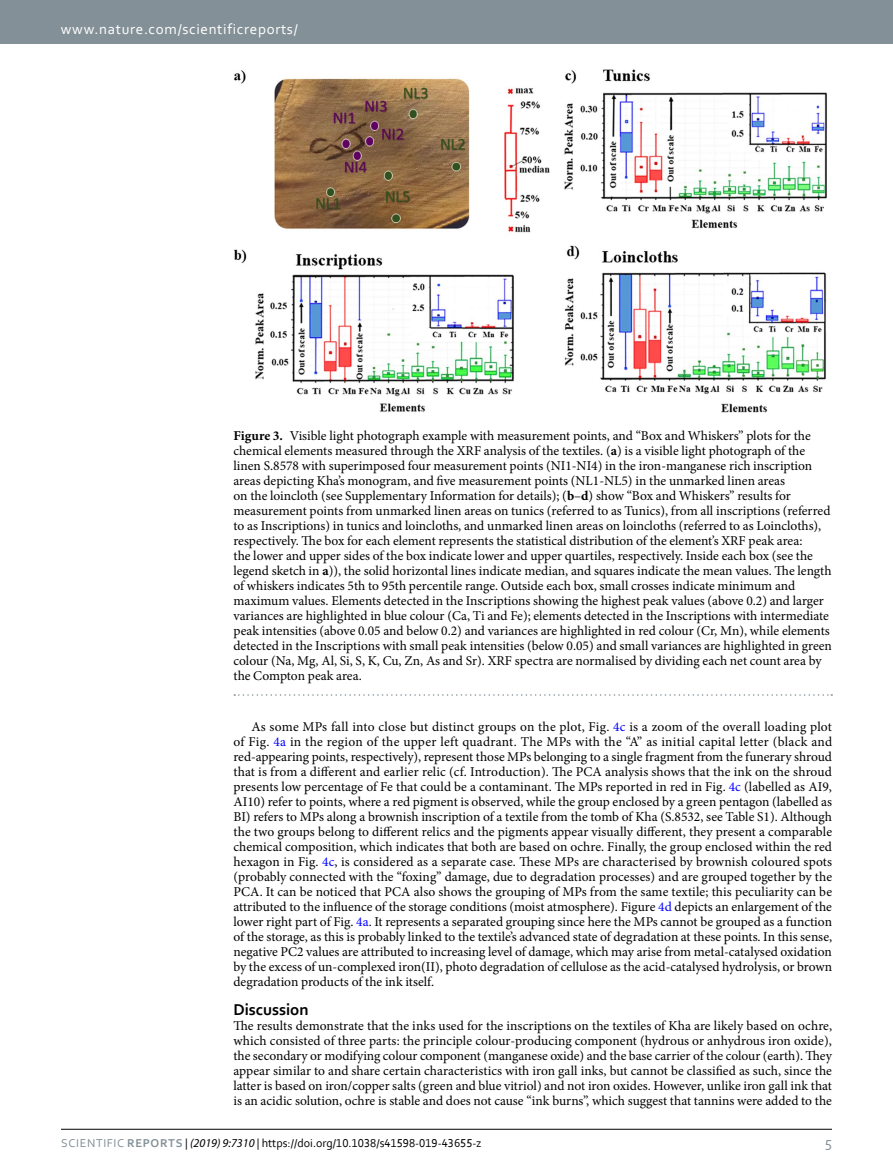
<style>
.page{position:relative;width:893px;height:1174px;background:#fff}
.page>*{position:absolute;margin:0;border:0;box-sizing:border-box;transform-origin:0 0}
.t1{font:16.5px "Corbel Bold 2";color:#000}
.t2{font:15px "Corbel 2";letter-spacing:.045em;color:#fff}
.t3{font:15px "Corbel 2";color:#839097}
.t4{font:13.5px/15px "Minion Pro";color:#000;text-align:justify}
.t5{font:12px "Corbel";color:#000}
.s1{font-weight:700}
.s2{color:#00f}
.s3{font-family:"Corbel 2";color:#839097}
.s4{font-family:"Corbel Bold 2";color:#839097}
.s5{font-family:"Corbel 2"}
.s6{font-family:"Myriad Pro";font-style:italic}
</style>
<div class="page">
<hr style="left:61px;top:1129px;width:771px;height:1px;background:#000">
<div style="left:0;top:0;width:893px;height:43px;background:#839097"></div>
<img style="left:234px;top:70px;width:593px;height:342px">
<svg style="left:234px;top:694px;width:598px;height:1px"></svg>
<p class="t2" style="left:61px;top:19px;width:238px">www.nature.com/scientificreports/</p>
<p class="t4" style="left:233px;top:428px;width:600px;text-align:left"><span class="s1">Figure 3.</span> Visible light photograph example with measurement points, and “Box and Whiskers” plots for the chemical elements measured through the XRF analysis of the textiles. (<span class="s1">a</span>) is a visible light photograph of the linen S.8578 with superimposed four measurement points (NI1-NI4) in the iron-manganese rich inscription areas depicting Kha’s monogram, and five measurement points (NL1-NL5) in the unmarked linen areas<br>on the loincloth (see Supplementary Information for details); (<span class="s1">b</span>–<span class="s1">d</span>) show “Box and Whiskers” results for measurement points from unmarked linen areas on tunics (referred to as Tunics), from all inscriptions (referred to as Inscriptions) in tunics and loincloths, and unmarked linen areas on loincloths (referred to as Loincloths), respectively. The box for each element represents the statistical distribution of the element’s XRF peak area:<br>the lower and upper sides of the box indicate lower and upper quartiles, respectively. Inside each box (see the legend sketch in <span class="s1">a</span>)), the solid horizontal lines indicate median, and squares indicate the mean values. The length of whiskers indicates 5th to 95th percentile range. Outside each box, small crosses indicate minimum and maximum values. Elements detected in the Inscriptions showing the highest peak values (above 0.2) and larger variances are highlighted in blue colour (Ca, Ti and Fe); elements detected in the Inscriptions with intermediate peak intensities (above 0.05 and below 0.2) and variances are highlighted in red colour (Cr, Mn), while elements detected in the Inscriptions with small peak intensities (below 0.05) and small variances are highlighted in green colour (Na, Mg, Al, Si, S, K, Cu, Zn, As and Sr). XRF spectra are normalised by dividing each net count area by the Compton peak area.</p>
<p class="t4" style="left:233px;top:719px;width:600px;text-indent:18px">As some MPs fall into close but distinct groups on the plot, Fig. <span class="s2">4c</span> is a zoom of the overall loading plot of Fig. <span class="s2">4a</span> in the region of the upper left quadrant. The MPs with the “A” as initial capital letter (black and red-appearing points, respectively), represent those MPs belonging to a single fragment from the funerary shroud that is from a different and earlier relic (cf. Introduction). The PCA analysis shows that the ink on the shroud presents low percentage of Fe that could be a contaminant. The MPs reported in red in Fig. <span class="s2">4c</span> (labelled as AI9, AI10) refer to points, where a red pigment is observed, while the group enclosed by a green pentagon (labelled as BI) refers to MPs along a brownish inscription of a textile from the tomb of Kha (S.8532, see Table S1). Although the two groups belong to different relics and the pigments appear visually different, they present a comparable chemical composition, which indicates that both are based on ochre. Finally, the group enclosed within the red hexagon in Fig. <span class="s2">4c</span>, is considered as a separate case. These MPs are characterised by brownish coloured spots (probably connected with the “foxing” damage, due to degradation processes) and are grouped together by the PCA. It can be noticed that PCA also shows the grouping of MPs from the same textile; this peculiarity can be attributed to the influence of the storage conditions (moist atmosphere). Figure <span class="s2">4d</span> depicts an enlargement of the lower right part of Fig. <span class="s2">4a</span>. It represents a separated grouping since here the MPs cannot be grouped as a function of the storage, as this is probably linked to the textile’s advanced state of degradation at these points. In this sense, negative PC2 values are attributed to increasing level of damage, which may arise from metal-catalysed oxidation by the excess of un-complexed iron(II), photo degradation of cellulose as the acid-catalysed hydrolysis, or brown degradation products of the ink itself.</p>
<p class="t1" style="left:233px;top:999px;width:77px">Discussion</p>
<p class="t4" style="left:233px;top:1018px;width:600px">The results demonstrate that the inks used for the inscriptions on the textiles of Kha are likely based on ochre, which consisted of three parts: the principle colour-producing component (hydrous or anhydrous iron oxide), the secondary or modifying colour component (manganese oxide) and the base carrier of the colour (earth). They appear similar to and share certain characteristics with iron gall inks, but cannot be classified as such, since the latter is based on iron/copper salts (green and blue vitriol) and not iron oxides. However, unlike iron gall ink that is an acidic solution, ochre is stable and does not cause “ink burns”, which suggest that tannins were added to the</p>
<p class="t5" style="left:61px;top:1135px;width:422px"><span class="s3">Scientific</span> <span class="s4">Reports</span> <span class="s5">|</span> <span class="s6">(2019) 9:7310</span> <span class="s5">|</span> https://doi.org/10.1038/s41598-019-43655-z</p>
<p class="t3" style="left:825px;top:1132px;width:9px">5</p>
</div>
